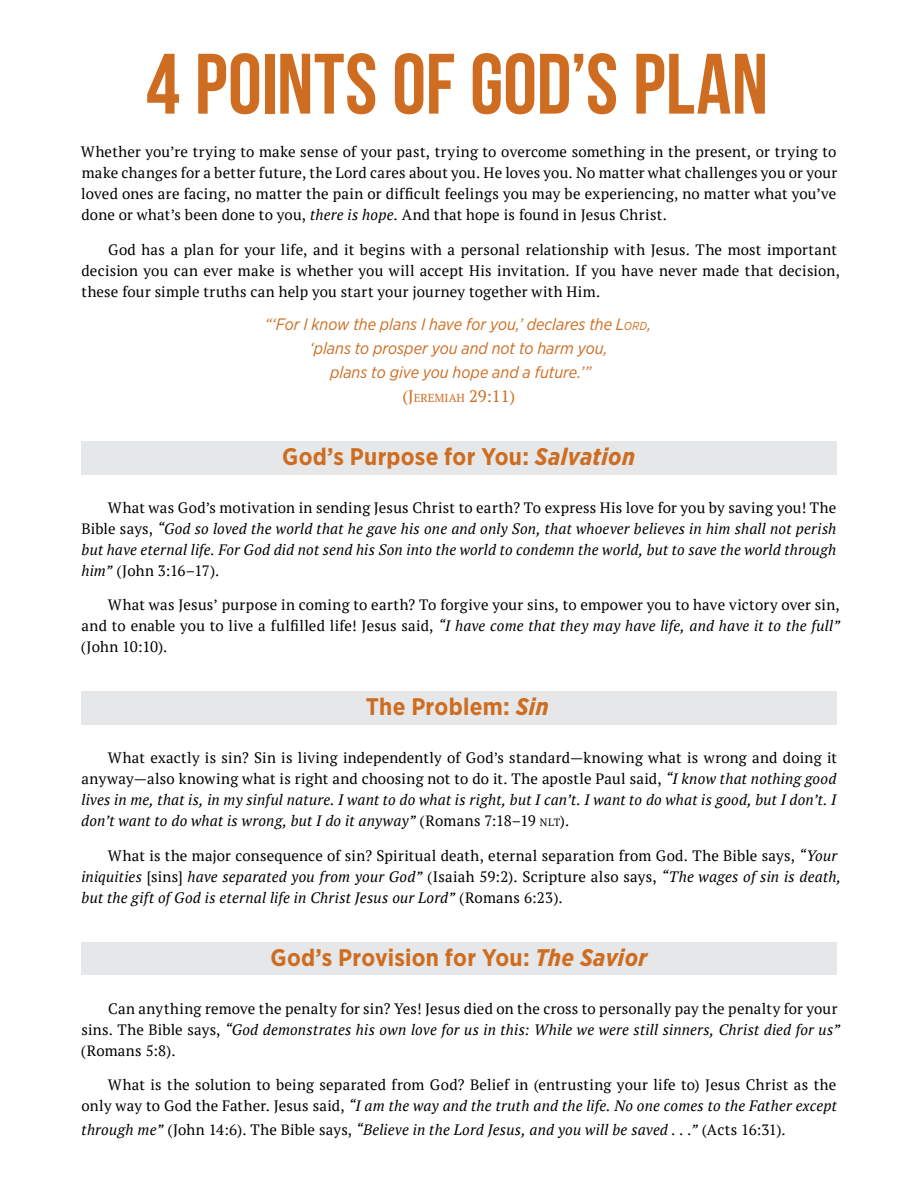
<style>
.page{position:relative;width:918px;height:1188px;background:#fff}
.page>*{position:absolute;margin:0;border:0;box-sizing:border-box;transform-origin:0 0}
.t1{font:700 85.5px "Bebas Neue";color:#ce6d21}
.t2{font:700 24px "Gotham Narrow";letter-spacing:.01em;color:#ce6d21}
.t3{font:italic 16.5px/24px "Gotham Narrow";color:#ce6d21;text-align:center}
.t4{font:16.5px "PT Serif";color:#ce6d21}
.t5{font:15px/21px "PT Serif";letter-spacing:.01em;color:#000;text-align:justify}
.t6{font:italic 15px/21px "PT Serif";letter-spacing:.01em;color:#000;text-align:justify}
.s1{font-style:italic}
.s2{font-style:inherit}
.s3{font-size:11.55px}
.s4{font-style:normal}
.s5{font-size:10.5px}
</style>
<div class="page">
<div style="left:81px;top:441px;width:756px;height:33px;background:#e6e7e8"></div>
<div style="left:81px;top:691px;width:756px;height:34px;background:#e6e7e8"></div>
<div style="left:81px;top:942px;width:756px;height:33px;background:#e6e7e8"></div>
<h1 class="t1" style="left:146px;top:37px;width:624px">4 POINTS OF GOD’S PLAN</h1>
<p class="t5" style="left:81px;top:141px;width:758px">Whether you’re trying to make sense of your past, trying to overcome something in the present, or trying to make changes for a better future, the Lord cares about you. He loves you. No matter what challenges you or your loved ones are facing, no matter the pain or difficult feelings you may be experiencing, no matter what you’ve done or what’s been done to you, <span class="s1">there is hope</span>. And that hope is found in Jesus Christ.</p>
<p class="t5" style="left:82px;top:239px;width:760px;text-align:left;text-indent:27px">God has a plan for your life, and it begins with a personal relationship with Jesus. The most important decision you can ever make is whether you will accept His invitation. If you have never made that decision, these four simple truths can help you start your journey together with Him.</p>
<p class="t3" style="left:265px;top:312px;width:388px">“‘For I know the plans I have for you,’ declares the <span class="s2">L</span><span class="s3">ord</span>, ‘plans to prosper you and not to harm you,<br>plans to give you hope and a future.’”</p>
<p class="t4" style="left:403px;top:385px;width:114px">(J<span class="s3">EREMIAH</span> 29:11)</p>
<h2 class="t2" style="left:282px;top:441px;width:354px">God’s Purpose for You: <span class="s1">Salvation</span></h2>
<p class="t6" style="left:81px;top:497px;width:756px;text-indent:26px"><span class="s4">What was God’s motivation in sending Jesus Christ to earth? To express His love for you by saving you! The Bible says,</span> “God so loved the world that he gave his one and only Son, that whoever believes in him shall not perish but have eternal life. For God did not send his Son into the world to condemn the world, but to save the world through him” <span class="s4">(John 3:16–17).</span></p>
<p class="t5" style="left:81px;top:594px;width:761px;text-indent:27px">What was Jesus’ purpose in coming to earth? To forgive your sins, to empower you to have victory over sin, and to enable you to live a fulfilled life! Jesus said, <span class="s1">“I have come that they may have life, and have it to the full” </span>(John 10:10).</p>
<h2 class="t2" style="left:366px;top:691px;width:184px">The Problem: <span class="s1">Sin</span></h2>
<p class="t5" style="left:81px;top:747px;width:757px;text-indent:27px">What exactly is sin? Sin is living independently of God’s standard—knowing what is wrong and doing it anyway—also knowing what is right and choosing not to do it. The apostle Paul said, <span class="s1">“I know that nothing good lives in me, that is, in my sinful nature. I want to do what is right, but I can’t. I want to do what is good, but I don’t. I don’t want to do what is wrong, but I do it anyway”</span> (Romans 7:18–19 <span class="s5">NLT</span>).</p>
<p class="t5" style="left:81px;top:845px;width:761px;text-align:left;text-indent:26px">What is the major consequence of sin? Spiritual death, eternal separation from God. The Bible says, <span class="s1">“Your iniquities</span> [sins] <span class="s1">have separated you from your God”</span> (Isaiah 59:2). Scripture also says, <span class="s1">“The wages of sin is death, but the gift of God is eternal life in Christ Jesus our Lord”</span> (Romans 6:23).</p>
<h2 class="t2" style="left:270px;top:942px;width:378px">God’s Provision for You: <span class="s1">The Savior</span></h2>
<p class="t5" style="left:81px;top:998px;width:761px;text-align:left;text-indent:27px">Can anything remove the penalty for sin? Yes! Jesus died on the cross to personally pay the penalty for your sins. The Bible says, <span class="s1">“God demonstrates his own love for us in this: While we were still sinners, Christ died for us” </span>(Romans 5:8).</p>
<p class="t5" style="left:82px;top:1074px;width:757px;text-align:right">What is the solution to being separated from God? Belief in (entrusting your life to) Jesus Christ as the only way to God the Father. Jesus said, <span class="s1">“I am the way and the truth and the life. No one comes to the Father except</span></p>
<p class="t6" style="left:82px;top:1119px;width:705px">through me” <span class="s4">(John 14:6). The Bible says,</span> “Believe in the Lord Jesus, and you will be saved . . .” <span class="s4">(Acts 16:31).</span></p>
</div>
